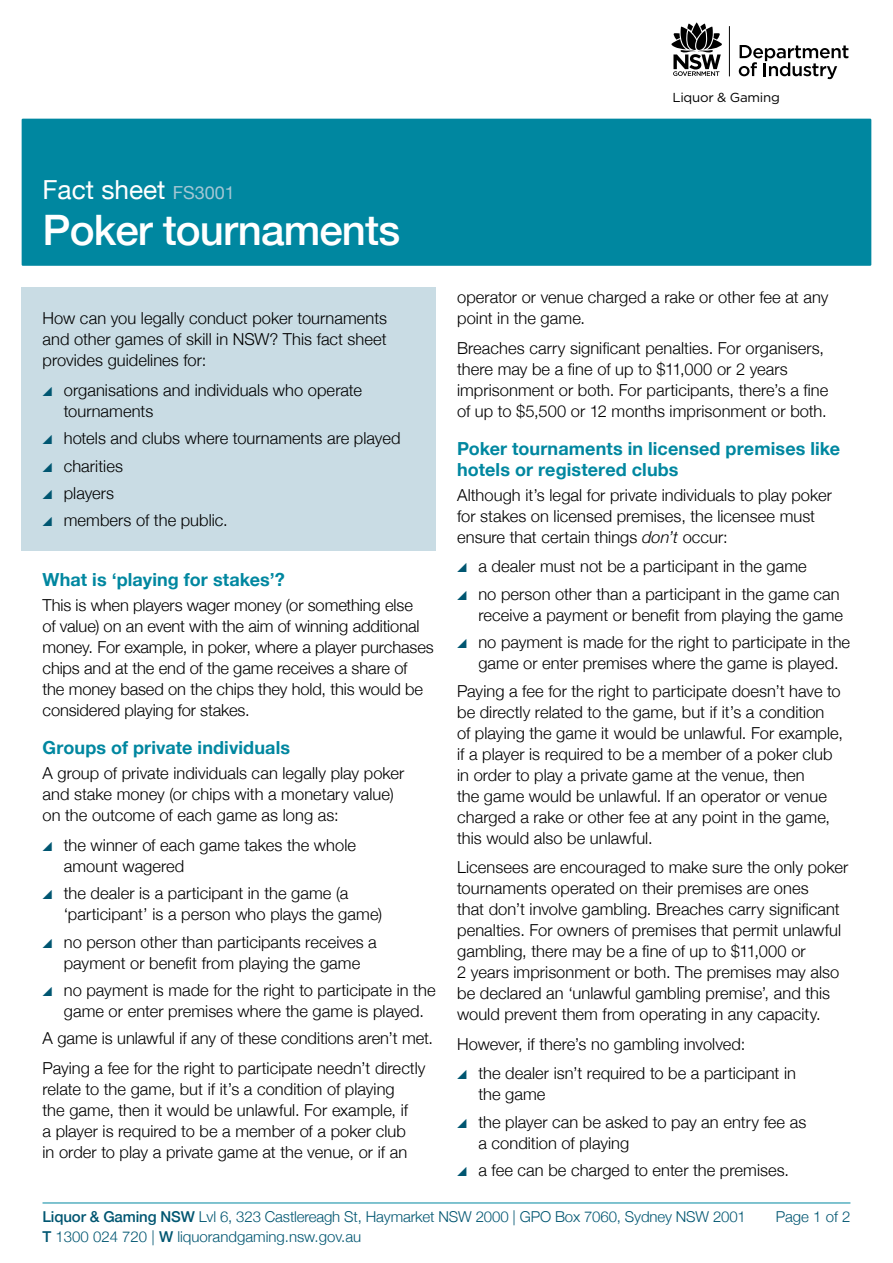
<style>
.page{position:relative;width:893px;height:1263px;background:#fff}
.page>*{position:absolute;margin:0;border:0;box-sizing:border-box;transform-origin:0 0}
.H1___Headline_1{font:500 42px "Helvetica Neue";letter-spacing:-.02em;color:#fff}
.Doc_ID___type{font:26.25px "Helvetica Neue";color:#fff}
.B3___Subhead_size_1{font:700 18px/21px "Helvetica Neue";letter-spacing:.005em;color:#0087a0}
.Body_copy{font:300 16.5px/21px "Helvetica Neue";letter-spacing:.005em;color:#000}
.P1___Intro_Box_copy{font:300 16.5px/21px "Helvetica Neue";letter-spacing:.005em;color:#000;text-align:justify}
.Footer_Pg_no{font:300 15px "Helvetica Neue";letter-spacing:-.01em;color:#005671}
.t1{font:13.05px "Gotham";letter-spacing:-.02em;color:#000}
.s1{font-size:18px;color:#a4c7d4}
.s2{color:#005671}
.s3{font-style:italic}
.s4{font-weight:500}
</style>
<div class="page">
<hr style="left:43px;top:1202px;width:807px;height:1px;background:#0087a0">
<div style="left:22px;top:119px;width:849px;height:147px;background:#0087a0"></div>
<svg style="left:739px;top:45px;width:109px;height:34px"></svg>
<svg style="left:671px;top:23px;width:51px;height:53px"></svg>
<hr style="left:729px;top:26px;width:1px;height:50px;background:#000">
<div style="left:21px;top:287px;width:415px;height:104px;background:#c9dce4"></div>
<div style="left:21px;top:359px;width:415px;height:83px;background:#c9dce4"></div>
<div style="left:21px;top:434px;width:415px;height:62px;background:#c9dce4"></div>
<div style="left:21px;top:489px;width:415px;height:62px;background:#c9dce4"></div>
<p class="t1" style="left:672px;top:89px;width:109px">Liquor &amp; Gaming</p>
<p class="Doc_ID___type" style="left:43px;top:171px;width:194px">Fact sheet <span class="s1">FS3001</span></p>
<p class="H1___Headline_1" style="left:43px;top:196px;width:359px">Poker tournaments</p>
<p class="P1___Intro_Box_copy" style="left:43px;top:307px;width:346px">How can you legally conduct poker tournaments and other games of skill in NSW? This fact sheet provides guidelines for:</p>
<p class="Body_copy" style="left:64px;top:378px;width:300px;text-indent:-21px"><span class="s2">•</span> organisations and individuals who operate tournaments</p>
<p class="Body_copy" style="left:43px;top:427px;width:359px"><span class="s2">•</span> hotels and clubs where tournaments are played</p>
<p class="Body_copy" style="left:43px;top:454px;width:82px"><span class="s2">•</span> charities</p>
<p class="Body_copy" style="left:43px;top:481px;width:73px"><span class="s2">•</span> players</p>
<p class="Body_copy" style="left:43px;top:509px;width:187px"><span class="s2">•</span> members of the public.</p>
<p class="B3___Subhead_size_1" style="left:43px;top:569px;width:244px">What is ‘playing for stakes’?</p>
<p class="Body_copy" style="left:43px;top:593px;width:393px">This is when players wager money (or something else<br>of value) on an event with the aim of winning additional money. For example, in poker, where a player purchases chips and at the end of the game receives a share of<br>the money based on the chips they hold, this would be considered playing for stakes.</p>
<p class="B3___Subhead_size_1" style="left:43px;top:737px;width:249px">Groups of private individuals</p>
<p class="Body_copy" style="left:43px;top:762px;width:363px">A group of private individuals can legally play poker and stake money (or chips with a monetary value) on the outcome of each game as long as:</p>
<p class="Body_copy" style="left:64px;top:833px;width:294px;text-indent:-21px"><span class="s2">•</span> the winner of each game takes the whole amount wagered</p>
<p class="Body_copy" style="left:64px;top:881px;width:320px;text-indent:-21px"><span class="s2">•</span> the dealer is a participant in the game (a ‘participant’ is a person who plays the game)</p>
<p class="Body_copy" style="left:43px;top:930px;width:336px;text-align:center"><span class="s2">•</span> no person other than participants receives a payment or benefit from playing the game</p>
<p class="Body_copy" style="left:43px;top:978px;width:395px;text-align:center"><span class="s2">•</span> no payment is made for the right to participate in the game or enter premises where the game is played.</p>
<p class="Body_copy" style="left:43px;top:1027px;width:392px">A game is unlawful if any of these conditions aren’t met.</p>
<p class="Body_copy" style="left:43px;top:1056px;width:384px">Paying a fee for the right to participate needn’t directly relate to the game, but if it’s a condition of playing<br>the game, then it would be unlawful. For example, if<br>a player is required to be a member of a poker club<br>in order to play a private game at the venue, or if an</p>
<p class="Body_copy" style="left:457px;top:285px;width:373px">operator or venue charged a rake or other fee at any point in the game.</p>
<p class="Body_copy" style="left:457px;top:336px;width:373px">Breaches carry significant penalties. For organisers, there may be a fine of up to $11,000 or 2 years imprisonment or both. For participants, there’s a fine of up to $5,500 or 12 months imprisonment or both.</p>
<p class="B3___Subhead_size_1" style="left:457px;top:438px;width:384px">Poker tournaments in licensed premises like hotels or registered clubs</p>
<p class="Body_copy" style="left:457px;top:483px;width:376px">Although it’s legal for private individuals to play poker for stakes on licensed premises, the licensee must ensure that certain things <span class="s3">don’t</span> occur:</p>
<p class="Body_copy" style="left:457px;top:555px;width:351px"><span class="s2">•</span> a dealer must not be a participant in the game</p>
<p class="Body_copy" style="left:457px;top:582px;width:387px;text-align:right"><span class="s2">•</span> no person other than a participant in the game can receive a payment or benefit from playing the game</p>
<p class="Body_copy" style="left:457px;top:631px;width:395px;text-align:center"><span class="s2">•</span> no payment is made for the right to participate in the game or enter premises where the game is played.</p>
<p class="Body_copy" style="left:457px;top:679px;width:387px">Paying a fee for the right to participate doesn’t have to be directly related to the game, but if it’s a condition<br>of playing the game it would be unlawful. For example, if a player is required to be a member of a poker club in order to play a private game at the venue, then<br>the game would be unlawful. If an operator or venue charged a rake or other fee at any point in the game, this would also be unlawful.</p>
<p class="Body_copy" style="left:457px;top:855px;width:393px">Licensees are encouraged to make sure the only poker tournaments operated on their premises are ones<br>that don’t involve gambling. Breaches carry significant penalties. For owners of premises that permit unlawful gambling, there may be a fine of up to $11,000 or<br>2 years imprisonment or both. The premises may also be declared an ‘unlawful gambling premise’, and this would prevent them from operating in any capacity.</p>
<p class="Body_copy" style="left:457px;top:1032px;width:290px">However, if there’s no gambling involved:</p>
<p class="Body_copy" style="left:478px;top:1061px;width:319px;text-indent:-21px"><span class="s2">•</span> the dealer isn’t required to be a participant in the game</p>
<p class="Body_copy" style="left:478px;top:1110px;width:329px;text-indent:-21px"><span class="s2">•</span> the player can be asked to pay an entry fee as a condition of playing</p>
<p class="Body_copy" style="left:457px;top:1158px;width:334px"><span class="s2">•</span> a fee can be charged to enter the premises.</p>
<p class="Footer_Pg_no" style="left:43px;top:1205px;width:705px"><span class="s4">Liquor &amp; Gaming NSW</span> Lvl 6, 323 Castlereagh St, Haymarket NSW 2000 | GPO Box 7060, Sydney NSW 2001</p>
<p class="Footer_Pg_no" style="left:776px;top:1205px;width:76px">Page 1 of 2</p>
<p class="Footer_Pg_no" style="left:43px;top:1224px;width:320px"><span class="s4">T</span> 1300 024 720 | <span class="s4">W</span> liquorandgaming.nsw.gov.au</p>
</div>
